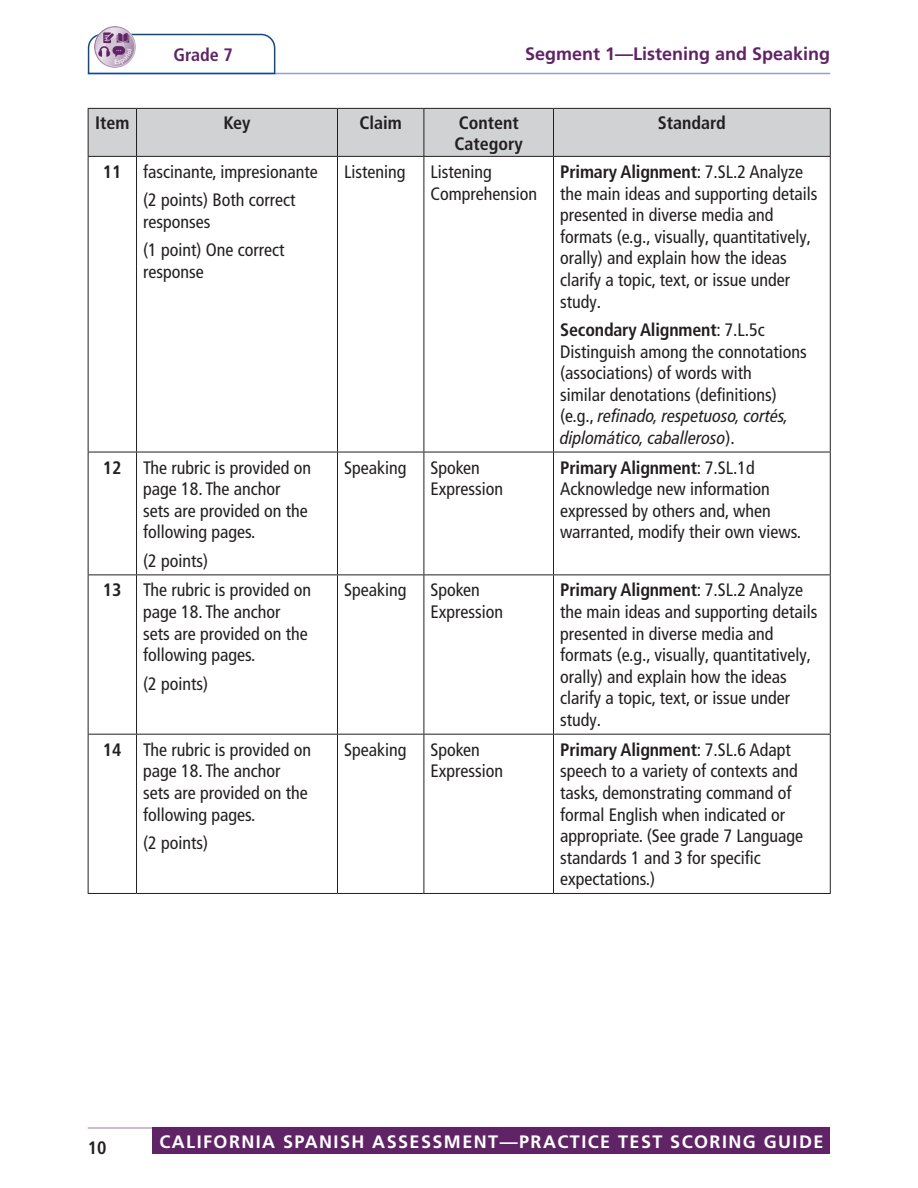
<style>
.page{position:relative;width:918px;height:1188px;background:#fff}
.page>*{position:absolute;margin:0;border:0;box-sizing:border-box;transform-origin:0 0}
.t1{font:condensed 18px/21.6px "Frutiger LT Pro";color:#231f20}
.t2{font:700 18px "Frutiger LT Pro";letter-spacing:.08em;color:#fff}
.t3{font:700 condensed 18px/21px "Frutiger LT Pro";color:#231f20}
.t4{font:700 18px "Frutiger LT Pro";color:#602365}
.t5{font:700 condensed 18px "Frutiger LT Pro";color:#602365}
.s1{font-weight:700}
.s2{font-style:italic}
</style>
<div class="page">
<hr style="left:88px;top:1127px;width:742px;height:2px;background:#c0a7c2">
<div style="left:153px;top:1127px;width:677px;height:27px;background:#602466"></div>
<hr style="left:88px;top:73px;width:742px;height:1px;background:#999ec1">
<svg style="left:87px;top:33px;width:189px;height:42px"></svg>
<div style="left:89px;top:109px;width:741px;height:47px;background:#d1d2d4"></div>
<hr style="left:88px;top:157px;width:1px;height:295px;background:#231f20">
<hr style="left:88px;top:452px;width:49px;height:1px;background:#231f20">
<hr style="left:88px;top:452px;width:1px;height:122px;background:#231f20">
<hr style="left:88px;top:574px;width:49px;height:1px;background:#231f20">
<hr style="left:88px;top:575px;width:1px;height:159px;background:#231f20">
<hr style="left:88px;top:734px;width:49px;height:1px;background:#231f20">
<hr style="left:88px;top:735px;width:1px;height:158px;background:#231f20">
<hr style="left:88px;top:893px;width:49px;height:1px;background:#231f20">
<hr style="left:136px;top:157px;width:1px;height:295px;background:#231f20">
<hr style="left:337px;top:157px;width:1px;height:295px;background:#231f20">
<hr style="left:424px;top:157px;width:1px;height:295px;background:#231f20">
<hr style="left:553px;top:157px;width:1px;height:295px;background:#231f20">
<hr style="left:830px;top:157px;width:1px;height:295px;background:#231f20">
<hr style="left:137px;top:452px;width:201px;height:1px;background:#231f20">
<hr style="left:136px;top:452px;width:1px;height:123px;background:#231f20">
<hr style="left:338px;top:452px;width:86px;height:1px;background:#231f20">
<hr style="left:337px;top:452px;width:1px;height:123px;background:#231f20">
<hr style="left:424px;top:452px;width:130px;height:1px;background:#231f20">
<hr style="left:424px;top:452px;width:1px;height:123px;background:#231f20">
<hr style="left:554px;top:452px;width:277px;height:1px;background:#231f20">
<hr style="left:553px;top:452px;width:1px;height:123px;background:#231f20">
<hr style="left:830px;top:452px;width:1px;height:123px;background:#231f20">
<hr style="left:137px;top:575px;width:201px;height:1px;background:#231f20">
<hr style="left:136px;top:575px;width:1px;height:159px;background:#231f20">
<hr style="left:338px;top:574px;width:86px;height:1px;background:#231f20">
<hr style="left:337px;top:575px;width:1px;height:159px;background:#231f20">
<hr style="left:424px;top:574px;width:130px;height:1px;background:#231f20">
<hr style="left:424px;top:575px;width:1px;height:159px;background:#231f20">
<hr style="left:554px;top:574px;width:277px;height:1px;background:#231f20">
<hr style="left:553px;top:575px;width:1px;height:159px;background:#231f20">
<hr style="left:830px;top:575px;width:1px;height:159px;background:#231f20">
<hr style="left:137px;top:734px;width:201px;height:1px;background:#231f20">
<hr style="left:136px;top:735px;width:1px;height:158px;background:#231f20">
<hr style="left:338px;top:734px;width:86px;height:1px;background:#231f20">
<hr style="left:337px;top:735px;width:1px;height:158px;background:#231f20">
<hr style="left:424px;top:734px;width:130px;height:1px;background:#231f20">
<hr style="left:424px;top:735px;width:1px;height:158px;background:#231f20">
<hr style="left:554px;top:734px;width:277px;height:1px;background:#231f20">
<hr style="left:553px;top:735px;width:1px;height:158px;background:#231f20">
<hr style="left:830px;top:735px;width:1px;height:158px;background:#231f20">
<hr style="left:137px;top:893px;width:201px;height:1px;background:#231f20">
<hr style="left:338px;top:893px;width:86px;height:1px;background:#231f20">
<hr style="left:424px;top:893px;width:130px;height:1px;background:#231f20">
<hr style="left:554px;top:893px;width:277px;height:1px;background:#231f20">
<hr style="left:88px;top:108px;width:49px;height:1px;background:#231f20">
<hr style="left:88px;top:109px;width:1px;height:47px;background:#231f20">
<hr style="left:137px;top:108px;width:201px;height:1px;background:#231f20">
<hr style="left:136px;top:109px;width:1px;height:47px;background:#231f20">
<hr style="left:338px;top:108px;width:86px;height:1px;background:#231f20">
<hr style="left:337px;top:109px;width:1px;height:47px;background:#231f20">
<hr style="left:424px;top:108px;width:130px;height:1px;background:#231f20">
<hr style="left:424px;top:109px;width:1px;height:47px;background:#231f20">
<hr style="left:554px;top:108px;width:277px;height:1px;background:#231f20">
<hr style="left:553px;top:109px;width:1px;height:47px;background:#231f20">
<hr style="left:830px;top:109px;width:1px;height:47px;background:#231f20">
<hr style="left:88px;top:156px;width:49px;height:1px;background:#231f20">
<hr style="left:137px;top:156px;width:200px;height:1px;background:#231f20">
<hr style="left:337px;top:156px;width:87px;height:1px;background:#231f20">
<hr style="left:424px;top:156px;width:129px;height:1px;background:#231f20">
<hr style="left:553px;top:156px;width:278px;height:1px;background:#231f20">
<img style="left:94px;top:26px;width:41px;height:41px">
<p class="t5" style="left:173px;top:44px;width:61px">Grade 7</p>
<p class="t4" style="left:525px;top:44px;width:307px">Segment 1—Listening and Speaking</p>
<p class="t3" style="left:95px;top:112px;width:36px">Item</p>
<p class="t3" style="left:224px;top:112px;width:28px">Key</p>
<p class="t3" style="left:360px;top:112px;width:44px">Claim</p>
<p class="t3" style="left:455px;top:112px;width:70px">Content<br>Category</p>
<p class="t3" style="left:658px;top:112px;width:70px">Standard</p>
<p class="t3" style="left:103px;top:161px;width:20px">11</p>
<p class="t1" style="left:143px;top:161px;width:176px">fascinante, impresionante</p>
<p class="t1" style="left:143px;top:189px;width:154px">(2 points) Both correct responses</p>
<p class="t1" style="left:143px;top:239px;width:143px">(1 point) One correct response</p>
<p class="t1" style="left:344px;top:161px;width:63px">Listening</p>
<p class="t1" style="left:431px;top:161px;width:108px">Listening<br>Comprehension</p>
<p class="t1" style="left:560px;top:161px;width:259px"><span class="s1">Primary Alignment</span>: 7.SL.2 Analyze the main ideas and supporting details presented in diverse media and formats (e.g., visually, quantitatively, orally) and explain how the ideas clarify a topic, text, or issue under study.</p>
<p class="t1" style="left:560px;top:319px;width:248px"><span class="s1">Secondary Alignment</span>: 7.L.5c Distinguish among the connotations (associations) of words with<br>similar denotations (definitions) (e.g., <span class="s2">refinado, respetuoso, cortés, diplomático, caballeroso</span>).</p>
<p class="t3" style="left:103px;top:457px;width:20px">12</p>
<p class="t1" style="left:143px;top:457px;width:169px">The rubric is provided on page 18. The anchor sets are provided on the following pages.</p>
<p class="t1" style="left:143px;top:550px;width:66px">(2 points)</p>
<p class="t3" style="left:103px;top:580px;width:20px">13</p>
<p class="t1" style="left:143px;top:580px;width:169px">The rubric is provided on page 18. The anchor sets are provided on the following pages.</p>
<p class="t1" style="left:143px;top:673px;width:66px">(2 points)</p>
<p class="t3" style="left:103px;top:739px;width:20px">14</p>
<p class="t1" style="left:143px;top:739px;width:169px">The rubric is provided on page 18. The anchor sets are provided on the following pages.</p>
<p class="t1" style="left:143px;top:832px;width:66px">(2 points)</p>
<p class="t1" style="left:344px;top:457px;width:64px">Speaking</p>
<p class="t1" style="left:431px;top:457px;width:74px">Spoken<br>Expression</p>
<p class="t1" style="left:560px;top:457px;width:242px"><span class="s1">Primary Alignment</span>: 7.SL.1d<br>Acknowledge new information expressed by others and, when warranted, modify their own views.</p>
<p class="t1" style="left:344px;top:580px;width:64px">Speaking</p>
<p class="t1" style="left:431px;top:580px;width:74px">Spoken<br>Expression</p>
<p class="t1" style="left:560px;top:580px;width:259px"><span class="s1">Primary Alignment</span>: 7.SL.2 Analyze the main ideas and supporting details presented in diverse media and formats (e.g., visually, quantitatively, orally) and explain how the ideas clarify a topic, text, or issue under study.</p>
<p class="t1" style="left:344px;top:739px;width:64px">Speaking</p>
<p class="t1" style="left:431px;top:739px;width:74px">Spoken<br>Expression</p>
<p class="t1" style="left:560px;top:739px;width:244px"><span class="s1">Primary Alignment</span>: 7.SL.6 Adapt speech to a variety of contexts and tasks, demonstrating command of formal English when indicated or appropriate. (See grade 7 Language standards 1 and 3 for specific expectations.)</p>
<p class="t3" style="left:88px;top:1138px;width:20px">10</p>
<p class="t2" style="left:159px;top:1131px;width:666px">CALIFORNIA SPANISH ASSESSMENT—PRACTICE TEST SCORING GUIDE</p>
</div>
